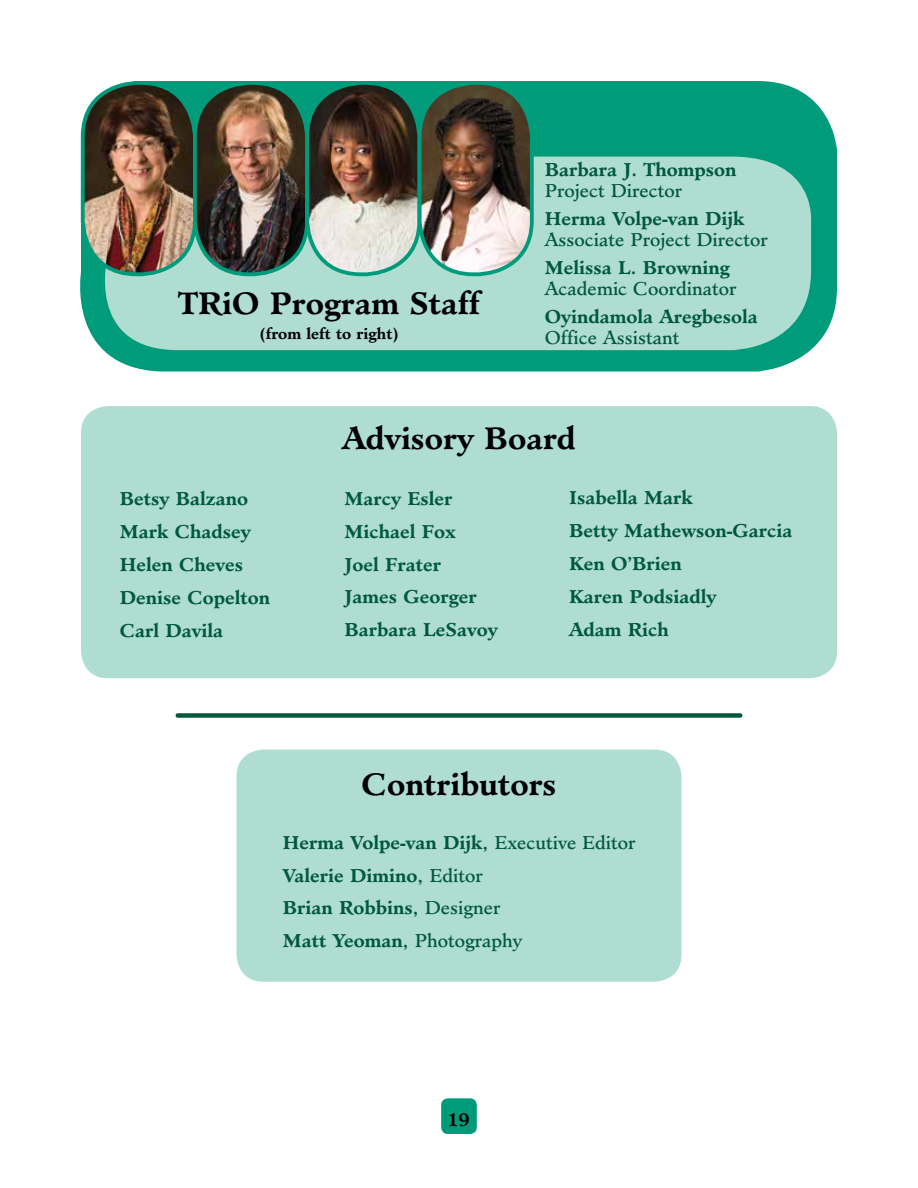
<style>
.page{position:relative;width:918px;height:1188px;background:#fff}
.page>*{position:absolute;margin:0;border:0;box-sizing:border-box;transform-origin:0 0}
.t1{font:700 30px "Minister";color:#000}
.t2{font:700 18px/33px "Minister";color:#00583d}
.t3{font:18px "Minister";color:#00583d}
.t4{font:700 18px "Minister";color:#000}
.t5{font:700 15px "Minister";color:#000}
.s1{font-weight:400}
</style>
<div class="page">
<div style="left:441px;top:1098px;width:36px;height:36px;background:#009b7a;border-radius:7px"></div>
<div style="left:81px;top:406px;width:756px;height:272px;background:#afddd2;border-radius:27px"></div>
<div style="left:237px;top:750px;width:444px;height:232px;background:#afddd2;border-radius:27px"></div>
<div style="left:178px;top:713px;width:562px;height:5px;background:#00583d"></div>
<svg style="left:80px;top:81px;width:757px;height:291px;background:#1aa587"></svg>
<div style="left:84px;top:157px;width:732px;height:193px;background:#afddd2"></div>
<svg style="left:150px;top:81px;width:44px;height:2px"></svg>
<img style="left:83px;top:83px;width:449px;height:191px">
<div style="left:81px;top:81px;width:116px;height:195px;border:4px solid #009b7a;border-radius:54px"></div>
<div style="left:193px;top:81px;width:116px;height:195px;border:4px solid #009b7a;border-radius:54px"></div>
<div style="left:305px;top:81px;width:116px;height:195px;border:4px solid #009b7a;border-radius:54px"></div>
<div style="left:418px;top:81px;width:116px;height:195px;border:4px solid #009b7a;border-radius:54px"></div>
<h1 class="t1" style="left:178px;top:285px;width:303px">TRiO Program Staff</h1>
<p class="t5" style="left:260px;top:324px;width:140px">(from left to right)</p>
<p class="t2" style="left:545px;top:153px;width:193px">Barbara J. Thompson</p>
<p class="t3" style="left:545px;top:180px;width:139px">Project Director</p>
<p class="t2" style="left:545px;top:202px;width:201px">Herma Volpe-van Dijk</p>
<p class="t3" style="left:545px;top:228px;width:224px">Associate Project Director</p>
<p class="t2" style="left:545px;top:251px;width:186px">Melissa L. Browning</p>
<p class="t3" style="left:545px;top:277px;width:193px">Academic Coordinator</p>
<p class="t2" style="left:545px;top:300px;width:214px">Oyindamola Aregbesola</p>
<p class="t3" style="left:545px;top:326px;width:136px">Office Assistant</p>
<h1 class="t1" style="left:342px;top:419px;width:235px">Advisory Board</h1>
<p class="t2" style="left:120px;top:482px;width:152px">Betsy Balzano<br>Mark Chadsey<br>Helen Cheves<br>Denise Copelton<br>Carl Davila</p>
<p class="t2" style="left:345px;top:482px;width:155px">Marcy Esler<br>Michael Fox<br>Joel Frater<br>James Georger<br>Barbara LeSavoy</p>
<p class="t2" style="left:569px;top:482px;width:225px">Isabella Mark<br>Betty Mathewson-Garcia<br>Ken O’Brien<br>Karen Podsiadly<br>Adam Rich</p>
<h1 class="t1" style="left:362px;top:766px;width:196px">Contributors</h1>
<p class="t2" style="left:283px;top:826px;width:354px">Herma Volpe-van Dijk, <span class="s1">Executive Editor<br></span>Valerie Dimino, <span class="s1">Editor<br></span>Brian Robbins, <span class="s1">Designer<br></span>Matt Yeoman, <span class="s1">Photography</span></p>
<p class="t4" style="left:447px;top:1108px;width:24px">19</p>
</div>
